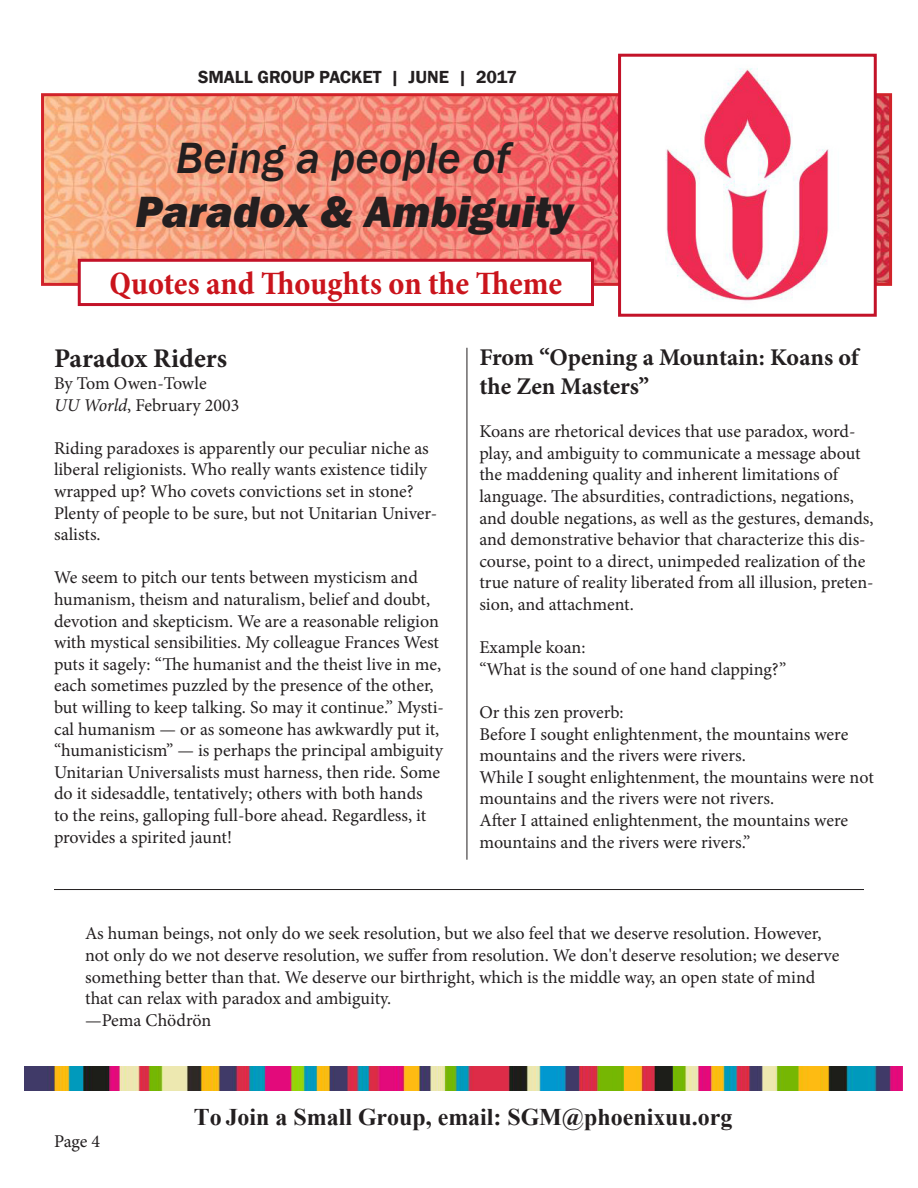
<style>
.page{position:relative;width:918px;height:1188px;background:#fff}
.page>*{position:absolute;margin:0;border:0;box-sizing:border-box;transform-origin:0 0}
.t1{font:italic 800 45px "Franklin Gothic";color:#231f20}
.t2{font:italic 500 45px "Franklin Gothic";color:#231f20}
.t3{font:700 condensed 33px "Minion Pro";color:#ca141c}
.t4{font:700 27px "Minion Pro";color:#231f20}
.t5{font:700 24px/28.8px "Minion Pro";letter-spacing:-.005em;color:#231f20}
.t6{font:700 24px "Times New Roman";color:#231f20}
.t7{font:18px/21.6px "Minion Pro";letter-spacing:-.005em;color:#231f20}
.t8{font:600 18px "Franklin Gothic";color:#231f20}
.s1{font-style:italic}
</style>
<div class="page">
<img style="left:45px;top:97px;width:843px;height:185px">
<div style="left:41px;top:93px;width:851px;height:193px;border:3px solid #d1232a"></div>
<img style="left:622px;top:68px;width:251px;height:233px">
<div style="left:618px;top:54px;width:259px;height:263px;border:3px solid #c31228"></div>
<img style="left:24px;top:1066px;width:879px;height:25px">
<div style="left:79px;top:260px;width:513px;height:45px;background:#fff"></div>
<div style="left:78px;top:259px;width:516px;height:47px;border:3px solid #c31228"></div>
<hr style="left:467px;top:348px;width:1px;height:512px;background:#231f20">
<hr style="left:54px;top:889px;width:810px;height:1px;background:#231f20">
<p class="t8" style="left:198px;top:66px;width:321px">SMALL GROUP PACKET | JUNE | 2017</p>
<h1 class="t2" style="left:176px;top:130px;width:335px">Being a people of</h1>
<h1 class="t1" style="left:136px;top:182px;width:439px">Paradox &amp; Ambiguity</h1>
<p class="t3" style="left:110px;top:261px;width:454px">Quotes and Thoughts on the Theme</p>
<p class="t4" style="left:54px;top:340px;width:175px">Paradox Riders</p>
<p class="t7" style="left:54px;top:373px;width:154px">By Tom Owen-Towle</p>
<p class="t7" style="left:54px;top:394px;width:187px"><span class="s1">UU World</span>, February 2003</p>
<p class="t7" style="left:54px;top:437px;width:385px">Riding paradoxes is apparently our peculiar niche as liberal religionists. Who really wants existence tidily wrapped up? Who covets convictions set in stone?<br>Plenty of people to be sure, but not Unitarian Univer&shy;salists.</p>
<p class="t7" style="left:54px;top:567px;width:392px">We seem to pitch our tents between mysticism and humanism, theism and naturalism, belief and doubt, devotion and skepticism. We are a reasonable religion with mystical sensibilities. My colleague Frances West puts it sagely: “The humanist and the theist live in me, each sometimes puzzled by the presence of the other, but willing to keep talking. So may it continue.” Mysti&shy;cal humanism — or as someone has awkwardly put it, “humanisticism” — is perhaps the principal ambiguity Unitarian Universalists must harness, then ride. Some do it sidesaddle, tentatively; others with both hands<br>to the reins, galloping full-bore ahead. Regardless, it provides a spirited jaunt!</p>
<p class="t5" style="left:479px;top:343px;width:381px">From “Opening a Mountain: Koans of the Zen Masters”</p>
<p class="t7" style="left:479px;top:421px;width:396px">Koans are rhetorical devices that use paradox, word&shy;play, and ambiguity to communicate a message about the maddening quality and inherent limitations of language. The absurdities, contradictions, negations, and double negations, as well as the gestures, demands, and demonstrative behavior that characterize this dis&shy;course, point to a direct, unimpeded realization of the true nature of reality liberated from all illusion, preten&shy;sion, and attachment.</p>
<p class="t7" style="left:479px;top:637px;width:108px">Example koan:</p>
<p class="t7" style="left:479px;top:658px;width:308px">“What is the sound of one hand clapping?”</p>
<p class="t7" style="left:479px;top:702px;width:146px">Or this zen proverb:</p>
<p class="t7" style="left:479px;top:723px;width:371px">Before I sought enlightenment, the mountains were mountains and the rivers were rivers.</p>
<p class="t7" style="left:479px;top:766px;width:396px">While I sought enlightenment, the mountains were not mountains and the rivers were not rivers.</p>
<p class="t7" style="left:479px;top:810px;width:370px">After I attained enlightenment, the mountains were mountains and the rivers were rivers.”</p>
<p class="t7" style="left:85px;top:923px;width:756px">As human beings, not only do we seek resolution, but we also feel that we deserve resolution. However, not only do we not deserve resolution, we suffer from resolution. We don't deserve resolution; we deserve something better than that. We deserve our birthright, which is the middle way, an open state of mind that can relax with paradox and ambiguity.<br>—Pema Chödrön</p>
<p class="t7" style="left:54px;top:1131px;width:48px">Page 4</p>
<h3 class="t6" style="left:194px;top:1100px;width:540px">To Join a Small Group, email: SGM@phoenixuu.org</h3>
</div>
